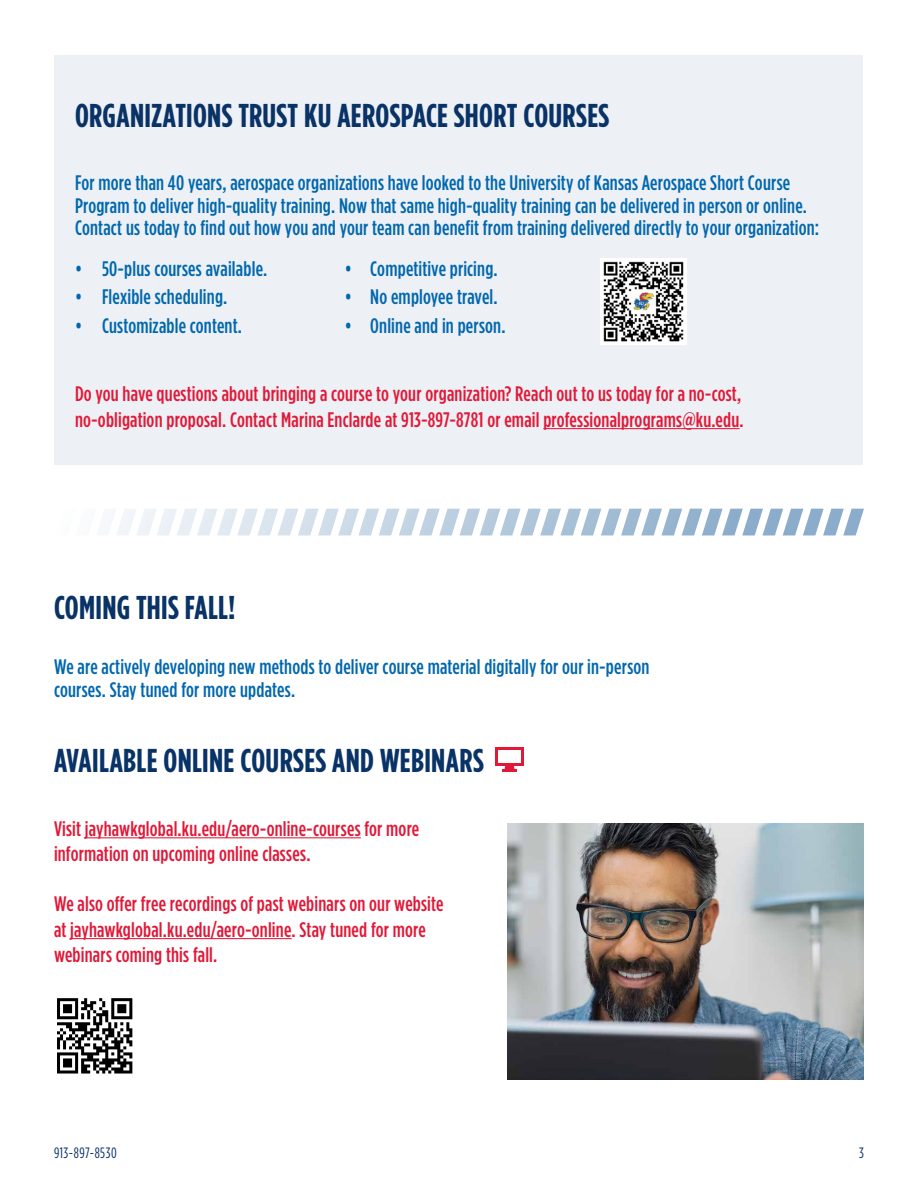
<style>
.page{position:relative;width:918px;height:1188px;background:#fff}
.page>*{position:absolute;margin:0;border:0;box-sizing:border-box;transform-origin:0 0}
.catalog-dark_blue_headline{font:700 33px "Gotham Condensed";letter-spacing:.01em;color:#093266}
.catalog-blue_subhead{font:500 21px/22.5px "Gotham Condensed";letter-spacing:.01em;color:#0067ae}
.catalog-terracotta_small_subhead{font:500 21px/25.2px "Gotham Condensed";letter-spacing:.01em;color:#e11837}
.t1{font:15px "Gotham Condensed";letter-spacing:.035em;color:#093266}
</style>
<div class="page">
<div style="left:495px;top:747px;width:29px;height:19px;background:#e11837"></div>
<div style="left:498px;top:750px;width:23px;height:12px;background:#fff"></div>
<svg style="left:505px;top:766px;width:10px;height:3px"></svg>
<hr style="left:502px;top:769px;width:15px;height:3px;background:#e11837">
<hr style="left:85px;top:837px;width:276px;height:1px;background:#e11837">
<hr style="left:70px;top:938px;width:93px;height:1px;background:#e11837">
<hr style="left:163px;top:938px;width:129px;height:1px;background:#e11837">
<img style="left:508px;top:824px;width:355px;height:256px">
<svg style="left:57px;top:998px;width:75px;height:76px"></svg>
<div style="left:55px;top:55px;width:808px;height:410px;background:#edf0f5"></div>
<hr style="left:543px;top:428px;width:197px;height:1px;background:#e11837">
<svg style="left:107px;top:509px;width:757px;height:26px"></svg>
<img style="left:600px;top:258px;width:87px;height:87px">
<p class="catalog-dark_blue_headline" style="left:75px;top:97px;width:536px">ORGANIZATIONS TRUST KU AEROSPACE SHORT COURSES</p>
<p class="catalog-blue_subhead" style="left:75px;top:172px;width:746px">For more than 40 years, aerospace organizations have looked to the University of Kansas Aerospace Short Course<br>Program to deliver high-quality training. Now that same high-quality training can be delivered in person or online.<br>Contact us today to find out how you and your team can benefit from training delivered directly to your organization:</p>
<p class="catalog-blue_subhead" style="left:75px;top:257px;width:194px">• 50-plus courses available.</p>
<p class="catalog-blue_subhead" style="left:345px;top:257px;width:154px">• Competitive pricing.</p>
<p class="catalog-blue_subhead" style="left:75px;top:286px;width:154px">• Flexible scheduling.</p>
<p class="catalog-blue_subhead" style="left:345px;top:286px;width:154px">• No employee travel.</p>
<p class="catalog-blue_subhead" style="left:75px;top:314px;width:169px">• Customizable content.</p>
<p class="catalog-blue_subhead" style="left:345px;top:314px;width:162px">• Online and in person.</p>
<p class="catalog-terracotta_small_subhead" style="left:75px;top:381px;width:670px">Do you have questions about bringing a course to your organization? Reach out to us today for a no-cost, no-obligation proposal. Contact Marina Enclarde at 913-897-8781 or email professionalprograms@ku.edu.</p>
<p class="catalog-dark_blue_headline" style="left:54px;top:588px;width:183px">COMING THIS FALL!</p>
<p class="catalog-blue_subhead" style="left:54px;top:655px;width:597px">We are actively developing new methods to deliver course material digitally for our in-person courses. Stay tuned for more updates.</p>
<p class="catalog-dark_blue_headline" style="left:54px;top:741px;width:431px">AVAILABLE ONLINE COURSES AND WEBINARS</p>
<p class="catalog-terracotta_small_subhead" style="left:54px;top:816px;width:367px">Visit jayhawkglobal.ku.edu/aero-online-courses for more information on upcoming online classes.</p>
<p class="catalog-terracotta_small_subhead" style="left:54px;top:891px;width:391px">We also offer free recordings of past webinars on our website at jayhawkglobal.ku.edu/aero-online. Stay tuned for more webinars coming this fall.</p>
<p class="t1" style="left:54px;top:1144px;width:64px">913-897-8530</p>
<p class="t1" style="left:859px;top:1144px;width:6px">3</p>
</div>
